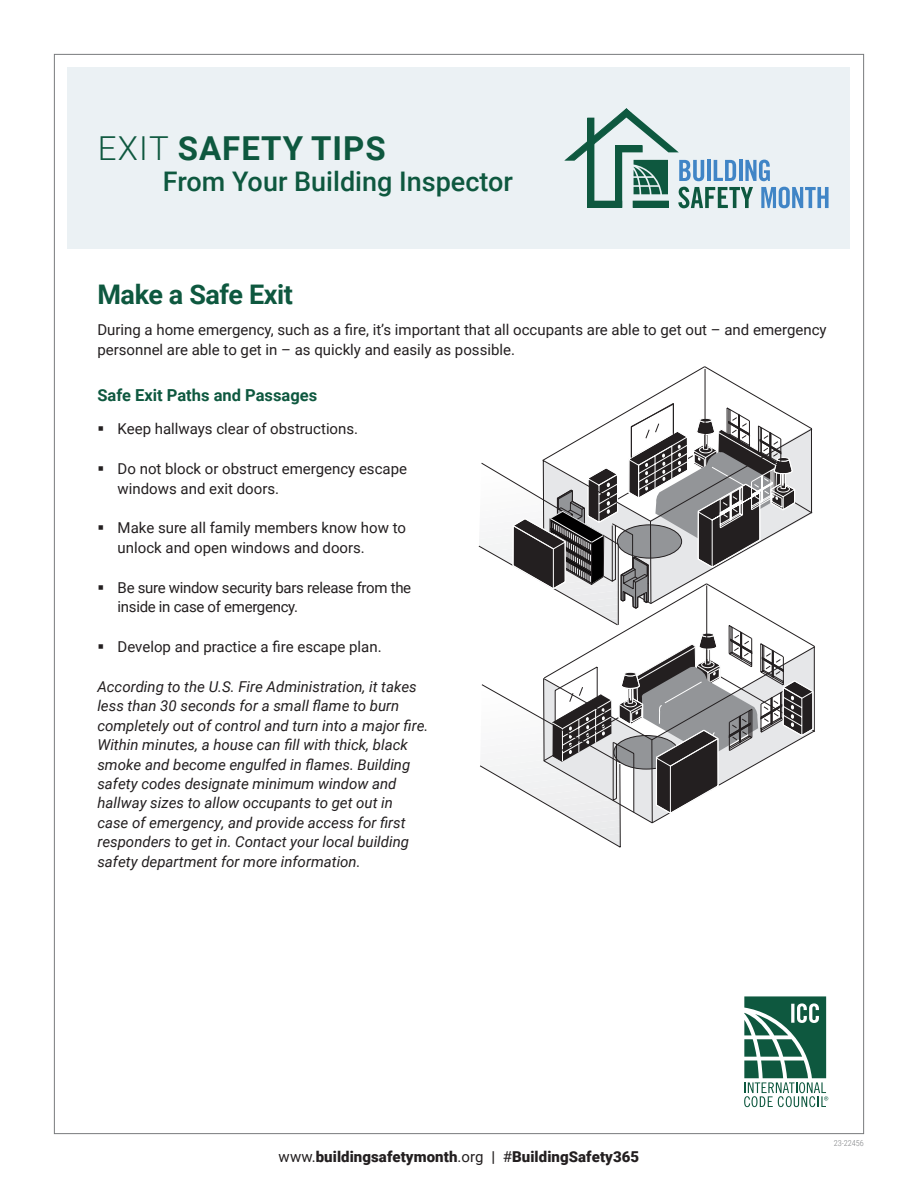
<style>
.page{position:relative;width:918px;height:1188px;background:#fff}
.page>*{position:absolute;margin:0;border:0;box-sizing:border-box;transform-origin:0 0}
.t1{font:700 33px "Roboto";letter-spacing:.03em;color:#0e583f}
.t2{font:500 27px "Roboto";color:#0e583f}
.t3{font:700 27px "Roboto";letter-spacing:-.015em;color:#0e583f}
.t4{font:700 16.5px "Roboto";color:#0e583f}
.t5{font:italic 15px/19.5px "Roboto";color:#231f20}
.t6{font:15px/19.5px "Roboto";color:#231f20}
.t7{font:15px/19.5px "Roboto";letter-spacing:-.02em;color:#231f20}
.t8{font:900 15px "Roboto";letter-spacing:.005em;color:#231f20}
.t9{font:300 8.25px "Roboto Condensed";color:#808285}
.s1{font-weight:300}
.s2{font-weight:400}
.s3{font-weight:500}
</style>
<div class="page">
<div style="left:68px;top:67px;width:782px;height:182px;background:#ebf1f4"></div>
<svg style="left:744px;top:996px;width:84px;height:111px"></svg>
<svg style="left:564px;top:108px;width:265px;height:100px"></svg>
<svg style="left:479px;top:400px;width:336px;height:447px"></svg>
<h1 class="t1" style="left:98px;top:125px;width:289px"><span class="s1">EXIT</span> SAFETY TIPS</h1>
<h2 class="t2" style="left:163px;top:162px;width:352px">From Your Building Inspector</h2>
<h2 class="t3" style="left:97px;top:275px;width:197px">Make a Safe Exit</h2>
<p class="t6" style="left:97px;top:320px;width:731px">During a home emergency, such as a fire, it’s important that all occupants are able to get out – and emergency personnel are able to get in – as quickly and easily as possible.</p>
<p class="t4" style="left:97px;top:384px;width:221px">Safe Exit Paths and Passages</p>
<p class="t6" style="left:118px;top:419px;width:242px">Keep hallways clear of obstructions.</p>
<p class="t6" style="left:118px;top:458px;width:291px">Do not block or obstruct emergency escape windows and exit doors.</p>
<p class="t6" style="left:118px;top:518px;width:290px">Make sure all family members know how to unlock and open windows and doors.</p>
<p class="t7" style="left:118px;top:577px;width:295px">Be sure window security bars release from the inside in case of emergency.</p>
<p class="t6" style="left:118px;top:636px;width:266px">Develop and practice a fire escape plan.</p>
<p class="t5" style="left:97px;top:676px;width:333px">According to the U.S. Fire Administration, it takes less than 30 seconds for a small flame to burn completely out of control and turn into a major fire.<br>Within minutes, a house can fill with thick, black smoke and become engulfed in flames. Building safety codes designate minimum window and hallway sizes to allow occupants to get out in<br>case of emergency, and provide access for first responders to get in. Contact your local building safety department for more information.</p>
<p class="t8" style="left:279px;top:1146px;width:362px"><span class="s2">www.</span>buildingsafetymonth<span class="s2">.org</span> <span class="s3">|</span> <span class="s2">#</span>BuildingSafety365</p>
<p class="t9" style="left:834px;top:1137px;width:32px">23-22456</p>
</div>
